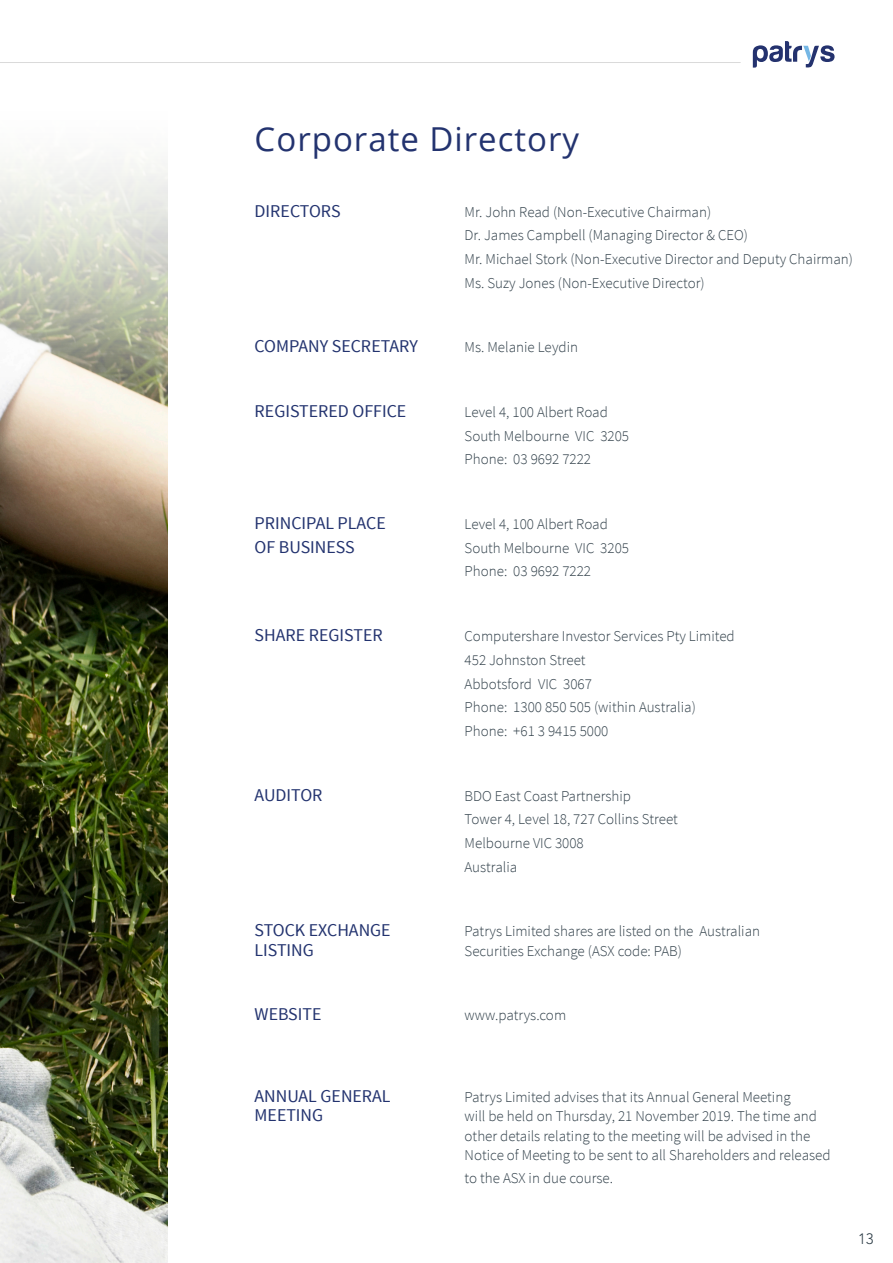
<style>
.page{position:relative;width:893px;height:1263px;background:#fff}
.page>*{position:absolute;margin:0;border:0;box-sizing:border-box;transform-origin:0 0}
.t1{font:33px "Open Sans";letter-spacing:.03em;color:#23336f}
.t2{font:18px "Source Sans Pro";color:#23336f}
.t3{font:300 15px/19.5px "Source Sans Pro";color:#2f3e48}
.t4{font:300 15px "Avenir";color:#2f3e48}
</style>
<div class="page">
<img style="left:0;top:163px;width:167px;height:1100px">
<svg style="left:753px;top:41px;width:82px;height:27px"></svg>
<hr style="left:0;top:62px;width:741px;height:1px;background:#b6b5b6">
<p class="t1" style="left:255px;top:117px;width:326px">Corporate Directory</p>
<p class="t2" style="left:255px;top:199px;width:87px">DIRECTORS</p>
<p class="t3" style="left:465px;top:202px;width:248px">Mr. John Read (Non-Executive Chairman)</p>
<p class="t3" style="left:465px;top:226px;width:285px">Dr. James Campbell (Managing Director &amp; CEO)</p>
<p class="t3" style="left:465px;top:249px;width:390px">Mr. Michael Stork (Non-Executive Director and Deputy Chairman)</p>
<p class="t3" style="left:465px;top:273px;width:242px">Ms. Suzy Jones (Non-Executive Director)</p>
<p class="t2" style="left:255px;top:335px;width:165px">COMPANY SECRETARY</p>
<p class="t3" style="left:465px;top:338px;width:115px">Ms. Melanie Leydin</p>
<p class="t2" style="left:255px;top:400px;width:153px">REGISTERED OFFICE</p>
<p class="t3" style="left:465px;top:402px;width:145px">Level 4, 100 Albert Road</p>
<p class="t3" style="left:465px;top:426px;width:166px">South Melbourne VIC 3205</p>
<p class="t3" style="left:465px;top:450px;width:128px">Phone: 03 9692 7222</p>
<p class="t2" style="left:255px;top:512px;width:133px">PRINCIPAL PLACE</p>
<p class="t3" style="left:465px;top:514px;width:145px">Level 4, 100 Albert Road</p>
<p class="t2" style="left:255px;top:536px;width:102px">OF BUSINESS</p>
<p class="t3" style="left:465px;top:538px;width:166px">South Melbourne VIC 3205</p>
<p class="t3" style="left:465px;top:562px;width:128px">Phone: 03 9692 7222</p>
<p class="t2" style="left:255px;top:624px;width:130px">SHARE REGISTER</p>
<p class="t3" style="left:465px;top:626px;width:272px">Computershare Investor Services Pty Limited</p>
<p class="t3" style="left:465px;top:650px;width:122px">452 Johnston Street</p>
<p class="t3" style="left:465px;top:674px;width:129px">Abbotsford VIC 3067</p>
<p class="t3" style="left:465px;top:698px;width:233px">Phone: 1300 850 505 (within Australia)</p>
<p class="t3" style="left:465px;top:721px;width:145px">Phone: +61 3 9415 5000</p>
<p class="t2" style="left:255px;top:783px;width:69px">AUDITOR</p>
<p class="t3" style="left:465px;top:786px;width:168px">BDO East Coast Partnership</p>
<p class="t3" style="left:465px;top:810px;width:215px">Tower 4, Level 18, 727 Collins Street</p>
<p class="t3" style="left:465px;top:833px;width:121px">Melbourne VIC 3008</p>
<p class="t3" style="left:465px;top:857px;width:54px">Australia</p>
<p class="t2" style="left:255px;top:919px;width:138px">STOCK EXCHANGE</p>
<p class="t3" style="left:465px;top:922px;width:297px">Patrys Limited shares are listed on the Australian</p>
<p class="t2" style="left:255px;top:939px;width:61px">LISTING</p>
<p class="t3" style="left:465px;top:941px;width:219px">Securities Exchange (ASX code: PAB)</p>
<p class="t2" style="left:255px;top:1003px;width:68px">WEBSITE</p>
<p class="t3" style="left:465px;top:1006px;width:103px">www.patrys.com</p>
<p class="t2" style="left:255px;top:1085px;width:137px">ANNUAL GENERAL</p>
<p class="t3" style="left:465px;top:1087px;width:328px">Patrys Limited advises that its Annual General Meeting</p>
<p class="t2" style="left:255px;top:1104px;width:70px">MEETING</p>
<p class="t3" style="left:465px;top:1107px;width:367px">will be held on Thursday, 21 November 2019. The time and other details relating to the meeting will be advised in the<br>Notice of Meeting to be sent to all Shareholders and released</p>
<p class="t3" style="left:465px;top:1168px;width:150px">to the ASX in due course.</p>
<p class="t4" style="left:858px;top:1230px;width:17px">13</p>
</div>
